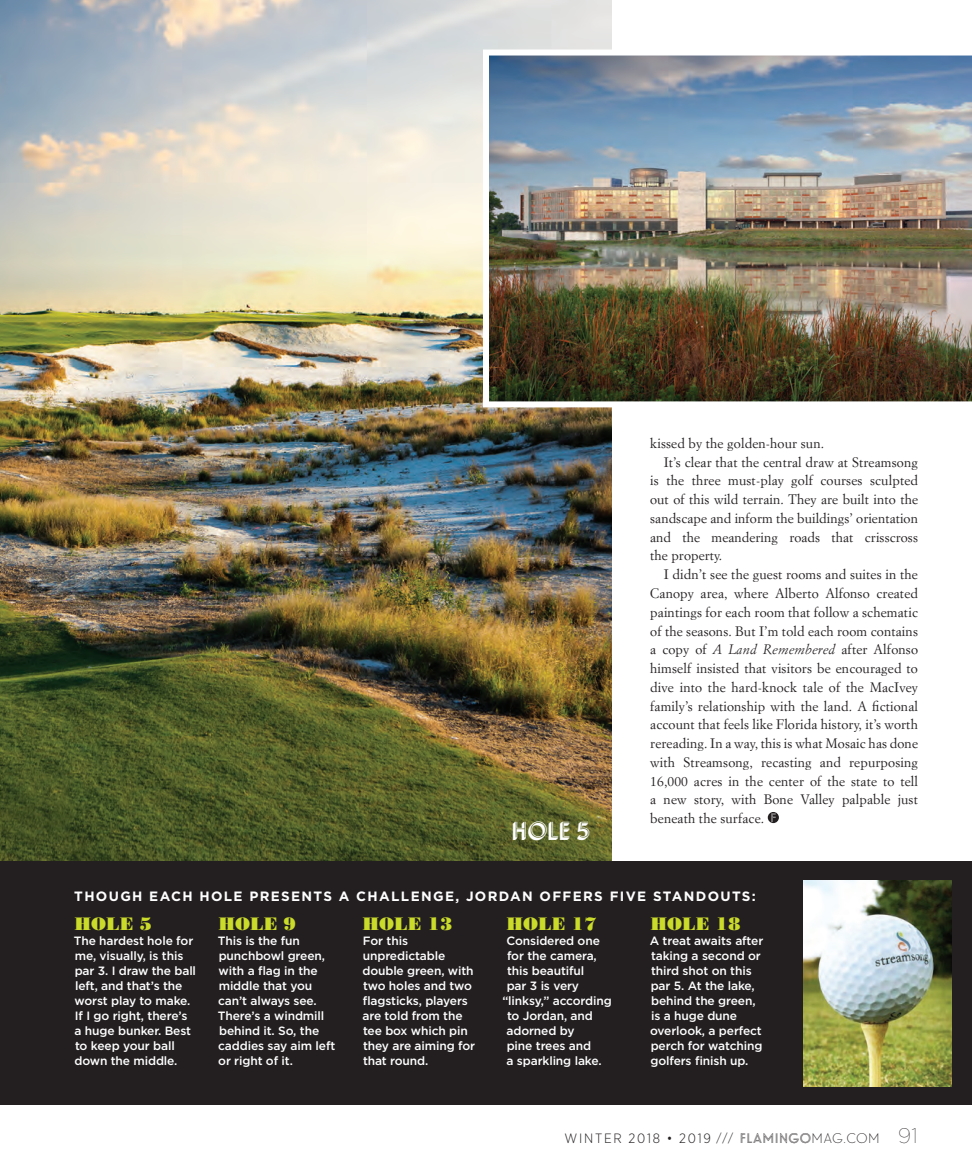
<style>
.page{position:relative;width:972px;height:1175px;background:#fff}
.page>*{position:absolute;margin:0;border:0;box-sizing:border-box;transform-origin:0 0}
.t1{font:22.5px "Landmark Dimensional";color:#fff}
.FLA_BODY_GOTHAM_LIGH{font:18px "Bodoni Std Poster";letter-spacing:.025em;color:#cadb2a}
.t2{font:13.5px/18.8px "Simoncini Garamond";letter-spacing:.01em;color:#231f20;text-align:justify}
.FLA_BODY_GOTHAM_LIGH-2{font:700 13.5px "Gotham";letter-spacing:.1em;color:#fff}
.t3{font:300 13.5px "Gotham Narrow";letter-spacing:.13em;color:#231f20}
.FLA_BODY_GOTHAM_LIGH-3{font:500 12px/15px "Gotham";letter-spacing:-.01em;color:#fff}
.s1{font-style:italic}
.s2{font-size:12px}
.s3{font-family:"Landmark Inline";font-weight:400}
.s4{font-family:"Landmark";font-weight:400}
.s5{font-family:"Gotham";font-weight:100;font-size:21px}
</style>
<div class="page">
<img style="left:0;top:0;width:612px;height:861px">
<div style="left:0;top:861px;width:972px;height:244px;background:#231f20"></div>
<img style="left:483px;top:50px;width:489px;height:357px">
<img style="left:803px;top:880px;width:149px;height:206px">
<div style="left:768px;top:812px;width:11px;height:11px;background:#231f20;border-radius:50%"></div>
<svg style="left:771px;top:813px;width:5px;height:9px"></svg>
<p class="t1" style="left:512px;top:814px;width:79px">HOLE 5</p>
<p class="t2" style="left:650px;top:433px;width:175px">kissed by the golden-hour sun.</p>
<p class="t2" style="left:650px;top:452px;width:269px;text-indent:14px">It’s clear that the central draw at Streamsong is the three must-play golf courses sculpted out of this wild terrain. They are built into the sandscape and inform the buildings’ orientation and the meandering roads that crisscross the property.</p>
<p class="t2" style="left:650px;top:565px;width:269px;text-indent:14px">I didn’t see the guest rooms and suites in the Canopy area, where Alberto Alfonso created paintings for each room that follow a schematic of the seasons. But I’m told each room contains a copy of <span class="s1">A Land Remembered</span> after Alfonso himself insisted that visitors be encouraged to dive into the hard-knock tale of the MacIvey family’s relationship with the land. A fictional account that feels like Florida history, it’s worth rereading. In a way, this is what Mosaic has done with Streamsong, recasting and repurposing 16,000 acres in the center of the state to tell a new story, with Bone Valley palpable just beneath the surface.</p>
<p class="FLA_BODY_GOTHAM_LIGH-2" style="left:74px;top:887px;width:683px">THOUGH EACH HOLE PRESENTS A CHALLENGE, JORDAN OFFERS FIVE STANDOUTS:</p>
<p class="FLA_BODY_GOTHAM_LIGH" style="left:75px;top:912px;width:79px">HOLE 5</p>
<p class="FLA_BODY_GOTHAM_LIGH-3" style="left:74px;top:933px;width:124px">The hardest hole for me, visually, is this par 3. I draw the ball left, and that’s the worst play to make.<br>If I go right, there’s a huge bunker. Best to keep your ball down the middle.</p>
<p class="FLA_BODY_GOTHAM_LIGH" style="left:219px;top:912px;width:79px">HOLE 9</p>
<p class="FLA_BODY_GOTHAM_LIGH-3" style="left:218px;top:933px;width:119px">This is the fun punchbowl green, with a flag in the middle that you can’t always see.<br>There’s a windmill behind it. So, the caddies say aim left or right of it.</p>
<p class="FLA_BODY_GOTHAM_LIGH" style="left:363px;top:912px;width:91px">HOLE 13</p>
<p class="FLA_BODY_GOTHAM_LIGH-3" style="left:362px;top:933px;width:114px">For this unpredictable double green, with two holes and two flagsticks, players are told from the tee box which pin they are aiming for that round.</p>
<p class="FLA_BODY_GOTHAM_LIGH" style="left:507px;top:912px;width:91px">HOLE 17</p>
<p class="FLA_BODY_GOTHAM_LIGH-3" style="left:507px;top:933px;width:95px">Considered one</p>
<p class="FLA_BODY_GOTHAM_LIGH-3" style="left:507px;top:948px;width:91px">for the camera,</p>
<p class="FLA_BODY_GOTHAM_LIGH-3" style="left:507px;top:963px;width:79px">this beautiful</p>
<p class="FLA_BODY_GOTHAM_LIGH-3" style="left:507px;top:978px;width:74px">par 3 is very</p>
<p class="FLA_BODY_GOTHAM_LIGH-3" style="left:502px;top:993px;width:111px">“linksy,” according</p>
<p class="FLA_BODY_GOTHAM_LIGH-3" style="left:507px;top:1008px;width:87px">to Jordan, and</p>
<p class="FLA_BODY_GOTHAM_LIGH-3" style="left:507px;top:1023px;width:70px">adorned by</p>
<p class="FLA_BODY_GOTHAM_LIGH-3" style="left:507px;top:1038px;width:86px">pine trees and</p>
<p class="FLA_BODY_GOTHAM_LIGH-3" style="left:507px;top:1053px;width:97px">a sparkling lake.</p>
<p class="FLA_BODY_GOTHAM_LIGH" style="left:651px;top:912px;width:91px">HOLE 18</p>
<p class="FLA_BODY_GOTHAM_LIGH-3" style="left:650px;top:933px;width:115px">A treat awaits after taking a second or third shot on this par 5. At the lake, behind the green, is a huge dune overlook, a perfect perch for watching golfers finish up.</p>
<p class="t3" style="left:564px;top:1129px;width:355px">WINTER 2018 • 2019 <span class="s2">///</span> <span class="s3">FLAMINGO</span><span class="s4">MAG.COM</span> <span class="s5">91</span></p>
</div>
